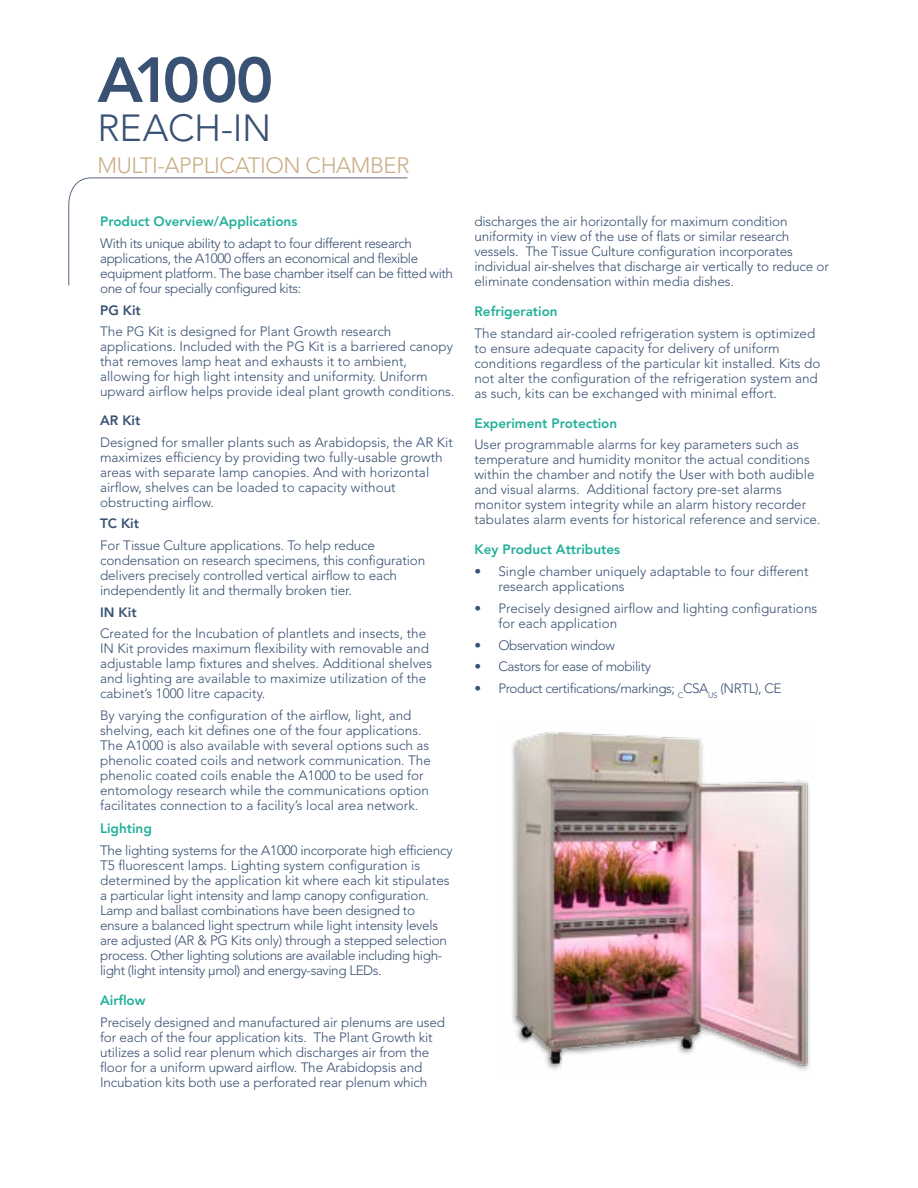
<style>
.page{position:relative;width:918px;height:1188px;background:#fff}
.page>*{position:absolute;margin:0;border:0;box-sizing:border-box;transform-origin:0 0}
.t1{font:800 63px "Avenir LT Std";letter-spacing:-.08em;color:#395173}
.t2{font:300 37.5px "Avenir LT Std";letter-spacing:-.01em;color:#395173}
.t3{font:300 22.05px "Avenir LT Std";letter-spacing:-.02em;color:#caaf87}
.t4{font:300 13.5px/15px "Avenir LT Std";color:#395173}
.t5{font:300 13.5px/15px "Avenir LT Std";letter-spacing:-.02em;color:#395173}
.t6{font:300 13.5px/15px "Avenir LT Std";letter-spacing:-.03em;color:#395173}
.t7{font:800 13.5px "Avenir LT Std";color:#22b09b}
.t8{font:800 13.5px "Avenir LT Std";color:#395173}
</style>
<div class="page">
<svg style="left:68px;top:177px;width:340px;height:109px"></svg>
<img style="left:512px;top:732px;width:298px;height:338px">
<h1 class="t1" style="left:98px;top:43px;width:177px">A1000</h1>
<h2 class="t2" style="left:98px;top:106px;width:175px">REACH-IN</h2>
<h3 class="t3" style="left:98px;top:152px;width:313px">MULTI-APPLICATION CHAMBER</h3>
<p class="t7" style="left:100px;top:213px;width:199px">Product Overview/Applications</p>
<p class="t6" style="left:100px;top:236px;width:355px">With its unique ability to adapt to four different research applications, the A1000 offers an economical and flexible equipment platform. The base chamber itself can be fitted with one of four specially configured kits:</p>
<p class="t8" style="left:100px;top:302px;width:42px">PG Kit</p>
<p class="t4" style="left:100px;top:324px;width:356px">The PG Kit is designed for Plant Growth research applications. Included with the PG Kit is a barriered canopy that removes lamp heat and exhausts it to ambient, allowing for high light intensity and uniformity. Uniform upward airflow helps provide ideal plant growth conditions.</p>
<p class="t8" style="left:100px;top:412px;width:42px">AR Kit</p>
<p class="t4" style="left:100px;top:434px;width:354px">Designed for smaller plants such as Arabidopsis, the AR Kit maximizes efficiency by providing two fully-usable growth areas with separate lamp canopies. And with horizontal airflow, shelves can be loaded to capacity without obstructing airflow.</p>
<p class="t8" style="left:100px;top:516px;width:41px">TC Kit</p>
<p class="t4" style="left:100px;top:538px;width:327px">For Tissue Culture applications. To help reduce condensation on research specimens, this configuration delivers precisely controlled vertical airflow to each independently lit and thermally broken tier.</p>
<p class="t8" style="left:100px;top:604px;width:38px">IN Kit</p>
<p class="t4" style="left:100px;top:626px;width:334px">Created for the Incubation of plantlets and insects, the IN Kit provides maximum flexibility with removable and adjustable lamp fixtures and shelves. Additional shelves and lighting are available to maximize utilization of the cabinet’s 1000 litre capacity.</p>
<p class="t4" style="left:100px;top:708px;width:332px">By varying the configuration of the airflow, light, and shelving, each kit defines one of the four applications.<br>The A1000 is also available with several options such as phenolic coated coils and network communication. The phenolic coated coils enable the A1000 to be used for entomology research while the communications option facilitates connection to a facility’s local area network.</p>
<p class="t7" style="left:100px;top:821px;width:53px">Lighting</p>
<p class="t5" style="left:100px;top:843px;width:354px">The lighting systems for the A1000 incorporate high efficiency T5 fluorescent lamps. Lighting system configuration is determined by the application kit where each kit stipulates a particular light intensity and lamp canopy configuration.<br>Lamp and ballast combinations have been designed to ensure a balanced light spectrum while light intensity levels are adjusted (AR &amp; PG Kits only) through a stepped selection process. Other lighting solutions are available including high&shy;light (light intensity μmol) and energy-saving LEDs.</p>
<p class="t7" style="left:100px;top:993px;width:47px">Airflow</p>
<p class="t4" style="left:100px;top:1015px;width:346px">Precisely designed and manufactured air plenums are used for each of the four application kits. The Plant Growth kit utilizes a solid rear plenum which discharges air from the floor for a uniform upward airflow. The Arabidopsis and Incubation kits both use a perforated rear plenum which</p>
<p class="t4" style="left:474px;top:214px;width:356px">discharges the air horizontally for maximum condition uniformity in view of the use of flats or similar research vessels. The Tissue Culture configuration incorporates individual air-shelves that discharge air vertically to reduce or eliminate condensation within media dishes.</p>
<p class="t7" style="left:474px;top:303px;width:85px">Refrigeration</p>
<p class="t4" style="left:474px;top:326px;width:348px">The standard air-cooled refrigeration system is optimized to ensure adequate capacity for delivery of uniform conditions regardless of the particular kit installed. Kits do not alter the configuration of the refrigeration system and as such, kits can be exchanged with minimal effort.</p>
<p class="t7" style="left:474px;top:415px;width:144px">Experiment Protection</p>
<p class="t4" style="left:474px;top:437px;width:348px">User programmable alarms for key parameters such as temperature and humidity monitor the actual conditions within the chamber and notify the User with both audible and visual alarms. Additional factory pre-set alarms monitor system integrity while an alarm history recorder tabulates alarm events for historical reference and service.</p>
<p class="t7" style="left:474px;top:542px;width:147px">Key Product Attributes</p>
<p class="t4" style="left:498px;top:564px;width:312px;text-indent:-24px">• Single chamber uniquely adaptable to four different research applications</p>
<p class="t4" style="left:498px;top:601px;width:320px;text-indent:-24px">• Precisely designed airflow and lighting configurations for each application</p>
<p class="t6" style="left:474px;top:638px;width:142px">• Observation window</p>
<p class="t6" style="left:474px;top:659px;width:178px">• Castors for ease of mobility</p>
<p class="t6" style="left:474px;top:681px;width:309px">• Product certifications/markings; <sub>C</sub>CSA<sub>US</sub> (NRTL), CE</p>
</div>
